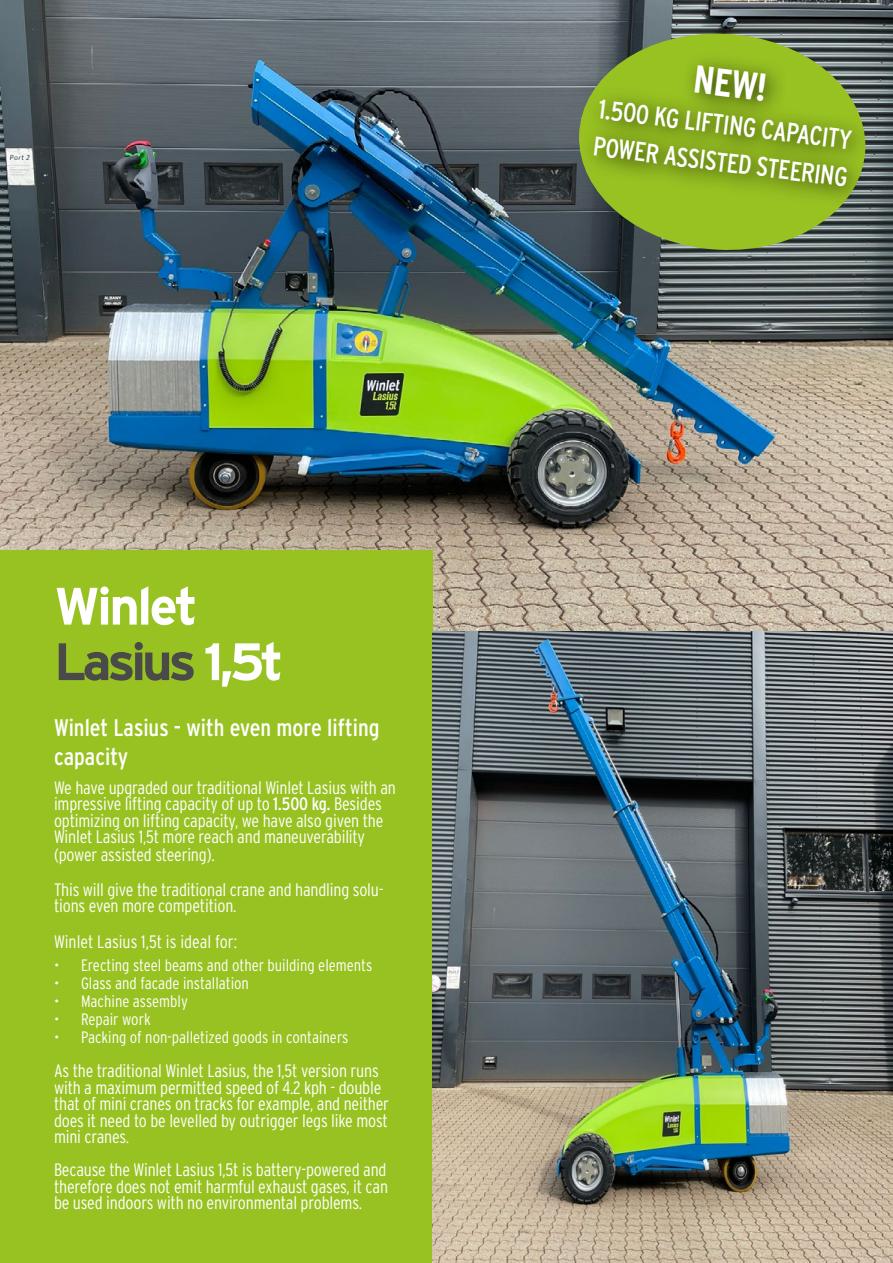
<style>
.page{position:relative;width:893px;height:1263px;background:#fff}
.page>*{position:absolute;margin:0;border:0;box-sizing:border-box;transform-origin:0 0}
.t1{font:700 52.5px/55.5px "Interstate";letter-spacing:-.08em;color:#fff}
.t2{font:700 condensed 39px "Interstate";color:#fff}
.t3{font:condensed 27px/37.5px "Interstate";color:#fff}
.t4{font:condensed 24px/28.8px "Interstate";color:#fff}
.t5{font:300 condensed 18px/16.5px "Interstate";letter-spacing:-.01em;color:#fff}
.t6{font:300 condensed 16.5px "Interstate";color:#fff}
.s1{color:#4a4a49}
.s2{font-weight:400}
</style>
<div class="page">
<img style="left:0;top:0;width:893px;height:631px">
<div style="left:0;top:551px;width:432px;height:712px;background:#98c222"></div>
<img style="left:432px;top:631px;width:461px;height:632px">
<svg style="left:577px;top:30px;width:290px;height:224px;background:#718846"></svg>
<div style="left:580px;top:52px;width:293px;height:156px;background:#000;opacity:.75"></div>
<h1 class="t1" style="left:54px;top:581px;width:231px">Winlet<br><span class="s1">Lasius</span> 1,5t</h1>
<h3 class="t4" style="left:54px;top:715px;width:327px">Winlet Lasius - with even more lifting capacity</h3>
<p class="t5" style="left:54px;top:780px;width:343px;line-height:17px">We have upgraded our traditional Winlet Lasius with an impressive lifting capacity of up to <span class="s2">1.500 kg.</span> Besides optimizing on lifting capacity, we have also given the Winlet Lasius 1,5t more reach and maneuverability (power assisted steering).</p>
<p class="t5" style="left:54px;top:883px;width:331px">This will give the traditional crane and handling solu&shy;tions even more competition.</p>
<p class="t5" style="left:54px;top:935px;width:185px">Winlet Lasius 1,5t is ideal for:</p>
<p class="t6" style="left:54px;top:958px;width:320px">• Erecting steel beams and other building elements</p>
<p class="t6" style="left:54px;top:976px;width:197px">• Glass and facade installation</p>
<p class="t6" style="left:54px;top:994px;width:135px">• Machine assembly</p>
<p class="t6" style="left:54px;top:1012px;width:98px">• Repair work</p>
<p class="t6" style="left:54px;top:1031px;width:296px">• Packing of non-palletized goods in containers</p>
<p class="t5" style="left:54px;top:1064px;width:336px">As the traditional Winlet Lasius, the 1,5t version runs with a maximum permitted speed of 4.2 kph - double that of mini cranes on tracks for example, and neither does it need to be levelled by outrigger legs like most mini cranes.</p>
<p class="t5" style="left:54px;top:1163px;width:336px;text-align:justify">Because the Winlet Lasius 1,5t is battery-powered and therefore does not emit harmful exhaust gases, it can be used indoors with no environmental problems.</p>
<h2 class="t2" style="left:697px;top:56px;width:75px;rotate:7deg">NEW!</h2>
<h3 class="t3" style="left:600px;top:92px;width:258px;rotate:7deg">1.500 KG LIFTING CAPACITY<br>POWER ASSISTED STEERING</h3>
</div>
